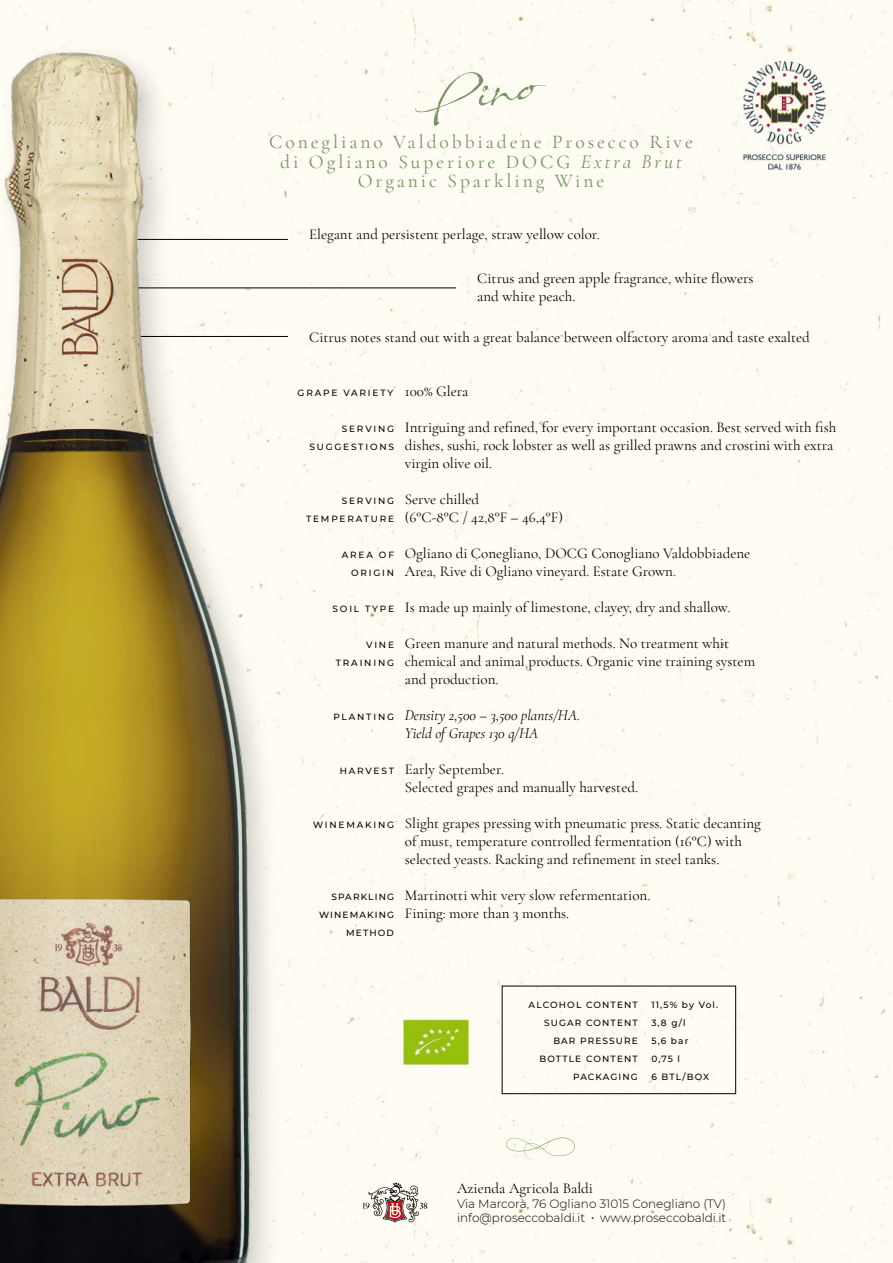
<style>
.page{position:relative;width:893px;height:1263px;background:#fff}
.page>*{position:absolute;margin:0;border:0;box-sizing:border-box;transform-origin:0 0}
.t1{font:45px "Sand Dunes";color:#759263}
.t2{font:19.5px/19.5px "Cormorant Garamond";letter-spacing:.15em;color:#759263;text-align:center}
.t3{font:15px/18px "Cormorant Garamond";color:#000}
.t4{font:italic 15px/18px "Cormorant Garamond";color:#000}
.t5{font:300 12px/14.4px "Montserrat";color:#000}
.t6{font:500 9px/18px "Montserrat";letter-spacing:.185em;color:#000;text-align:right}
.t7{font:500 9px/18px "Montserrat";letter-spacing:.125em;color:#000;text-align:right}
.t8{font:500 9px/18px "Montserrat";letter-spacing:.12em;color:#000}
.s1{font-style:italic}
.s2{font-family:"TT Chocolates Trl";font-weight:600}
</style>
<div class="page">
<div style="left:473px;top:0;width:420px;height:1263px;background:#fffdf3"></div>
<img style="left:730px;top:44px;width:109px;height:143px">
<div style="left:502px;top:986px;width:234px;height:108px;border:1px solid #000"></div>
<svg style="left:506px;top:1137px;width:69px;height:23px"></svg>
<img style="left:0;top:0;width:473px;height:1263px">
<h1 class="t1" style="left:406px;top:76px;width:132px;rotate:-10deg">Pino</h1>
<h2 class="t2" style="left:269px;top:132px;width:425px">Conegliano Valdobbiadene Prosecco Rive di Ogliano Superiore DOCG <span class="s1">Extra Brut<br></span>Organic Sparkling Wine</h2>
<p class="t3" style="left:309px;top:225px;width:292px">Elegant and persistent perlage, straw yellow color.</p>
<p class="t3" style="left:477px;top:269px;width:278px">Citrus and green apple fragrance, white flowers and white peach.</p>
<p class="t3" style="left:309px;top:328px;width:502px">Citrus notes stand out with a great balance between olfactory aroma and taste exalted</p>
<p class="t3" style="left:405px;top:382px;width:65px">100% Glera</p>
<p class="t6" style="left:298px;top:383px;width:97px">GRAPE VARIETY</p>
<p class="t6" style="left:309px;top:419px;width:86px">SERVING<br>SUGGESTIONS</p>
<p class="t3" style="left:405px;top:418px;width:433px">Intriguing and refined, for every important occasion. Best served with fish dishes, sushi, rock lobster as well as grilled prawns and crostini with extra virgin olive oil.</p>
<p class="t6" style="left:306px;top:491px;width:90px">SERVING<br>TEMPERATURE</p>
<p class="t6" style="left:342px;top:545px;width:54px">AREA OF<br>ORIGIN</p>
<p class="t6" style="left:333px;top:599px;width:63px">SOIL TYPE</p>
<p class="t6" style="left:336px;top:635px;width:60px">VINE<br>TRAINING</p>
<p class="t6" style="left:333px;top:707px;width:62px">PLANTING</p>
<p class="t6" style="left:340px;top:761px;width:56px">HARVEST</p>
<p class="t6" style="left:313px;top:815px;width:83px">WINEMAKING</p>
<p class="t7" style="left:319px;top:887px;width:76px">SPARKLING<br>WINEMAKING<br>METHOD</p>
<p class="t3" style="left:405px;top:490px;width:160px">Serve chilled<br>(6°C-8°C / 42,8°F – 46,4°F)</p>
<p class="t3" style="left:405px;top:544px;width:347px">Ogliano di Conegliano, DOCG Conogliano Valdobbiadene<br>Area, Rive di Ogliano vineyard. Estate Grown.</p>
<p class="t3" style="left:405px;top:598px;width:327px">Is made up mainly of limestone, clayey, dry and shallow.</p>
<p class="t3" style="left:405px;top:634px;width:352px">Green manure and natural methods. No treatment whit chemical and animal products. Organic vine training system and production.</p>
<p class="t4" style="left:405px;top:706px;width:177px">Density 2,500 – 3,500 plants/HA.<br>Yield of Grapes 130 q/HA</p>
<p class="t3" style="left:405px;top:760px;width:235px">Early September.<br>Selected grapes and manually harvested.</p>
<p class="t3" style="left:405px;top:814px;width:358px">Slight grapes pressing with pneumatic press. Static decanting of must, temperature controlled fermentation (16°C) with selected yeasts. Racking and refinement in steel tanks.</p>
<p class="t3" style="left:405px;top:886px;width:247px">Martinotti whit very slow refermentation.<br>Fining: more than 3 months.</p>
<p class="t7" style="left:529px;top:995px;width:111px">ALCOHOL CONTENT<br>SUGAR CONTENT<br>BAR PRESSURE<br>BOTTLE CONTENT<br>PACKAGING</p>
<p class="t8" style="left:651px;top:995px;width:68px">11,5% by Vol.<br>3,8 g/l<br>5,6 bar<br>0,75 l<br>6 BTL/BOX</p>
<p class="t3" style="left:457px;top:1179px;width:138px">Azienda Agricola Baldi</p>
<p class="t5" style="left:457px;top:1196px;width:271px">Via Marcorà, 76 Ogliano 31015 Conegliano (TV) info@proseccobaldi.it <span class="s2">·</span> www.proseccobaldi.it</p>
</div>
